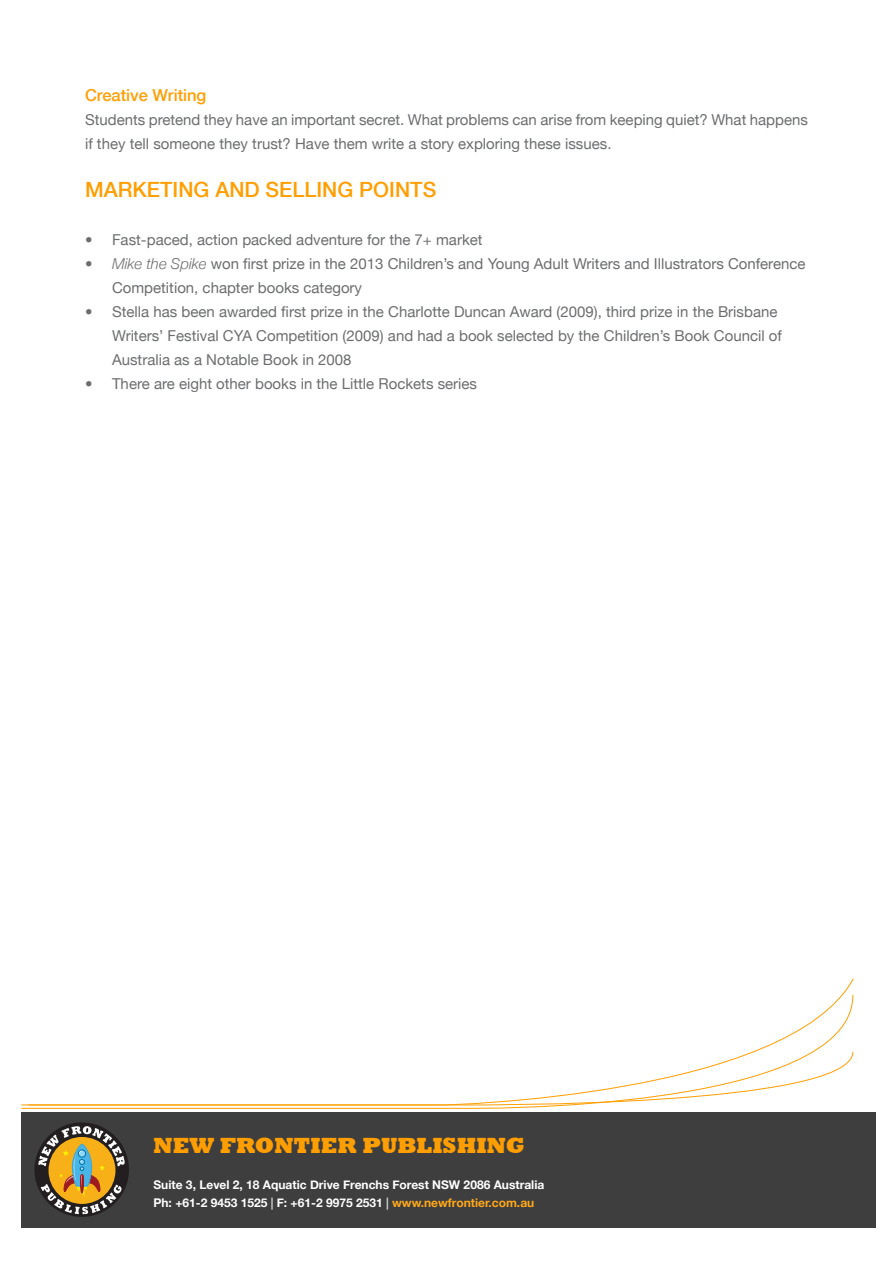
<style>
.page{position:relative;width:893px;height:1263px;background:#fff}
.page>*{position:absolute;margin:0;border:0;box-sizing:border-box;transform-origin:0 0}
.t1{font:800 22.5px "Rockwell";color:#ff9e00}
.Body_copy{font:500 21px "Helvetica Neue";color:#ff9e00}
.Body_copy-2{font:500 16.5px "Helvetica Neue";color:#ff9e00}
.Body_copy-3{font:15px/24px "Helvetica Neue";color:#6c6d70}
.t2{font:700 12px/18px "Helvetica Neue";color:#fff}
.s1{font-weight:300;font-style:italic}
.s2{color:#d1d2d4}
.s3{color:#ffa81a}
</style>
<div class="page">
<div style="left:21px;top:1112px;width:855px;height:115px;background:#3e3e3f"></div>
<svg style="left:21px;top:994px;width:832px;height:115px"></svg>
<svg style="left:28px;top:1051px;width:825px;height:56px"></svg>
<div style="left:34px;top:1122px;width:95px;height:95px;background:#231f20;border-radius:50%"></div>
<svg style="left:38px;top:1126px;width:87px;height:88px"></svg>
<p class="Body_copy-2" style="left:85px;top:82px;width:123px">Creative Writing</p>
<p class="Body_copy-3" style="left:85px;top:106px;width:724px">Students pretend they have an important secret. What problems can arise from keeping quiet? What happens if they tell someone they trust? Have them write a story exploring these issues.</p>
<p class="Body_copy" style="left:85px;top:172px;width:353px">MARKETING AND SELLING POINTS</p>
<p class="Body_copy-3" style="left:85px;top:226px;width:399px">• Fast-paced, action packed adventure for the 7+ market</p>
<p class="Body_copy-3" style="left:112px;top:250px;width:695px;text-indent:-27px"><span class="s1">• Mike the Spike</span> won first prize in the 2013 Children’s and Young Adult Writers and Illustrators Conference<br>Competition, chapter books category</p>
<p class="Body_copy-3" style="left:112px;top:298px;width:671px;text-indent:-27px">• Stella has been awarded first prize in the Charlotte Duncan Award (2009), third prize in the Brisbane<br>Writers’ Festival CYA Competition (2009) and had a book selected by the Children’s Book Council of<br>Australia as a Notable Book in 2008</p>
<p class="Body_copy-3" style="left:85px;top:370px;width:394px">• There are eight other books in the Little Rockets series</p>
<h1 class="t1" style="left:154px;top:1133px;width:373px">NEW FRONTIER PUBLISHING</h1>
<p class="t2" style="left:154px;top:1175px;width:392px">Suite 3, Level 2, 18 Aquatic Drive Frenchs Forest NSW 2086 Australia<br>Ph: +61-2 9453 1525 <span class="s2">|</span> F: +61-2 9975 2531 <span class="s2">|</span> <span class="s3">www.newfrontier.com.au</span></p>
</div>
